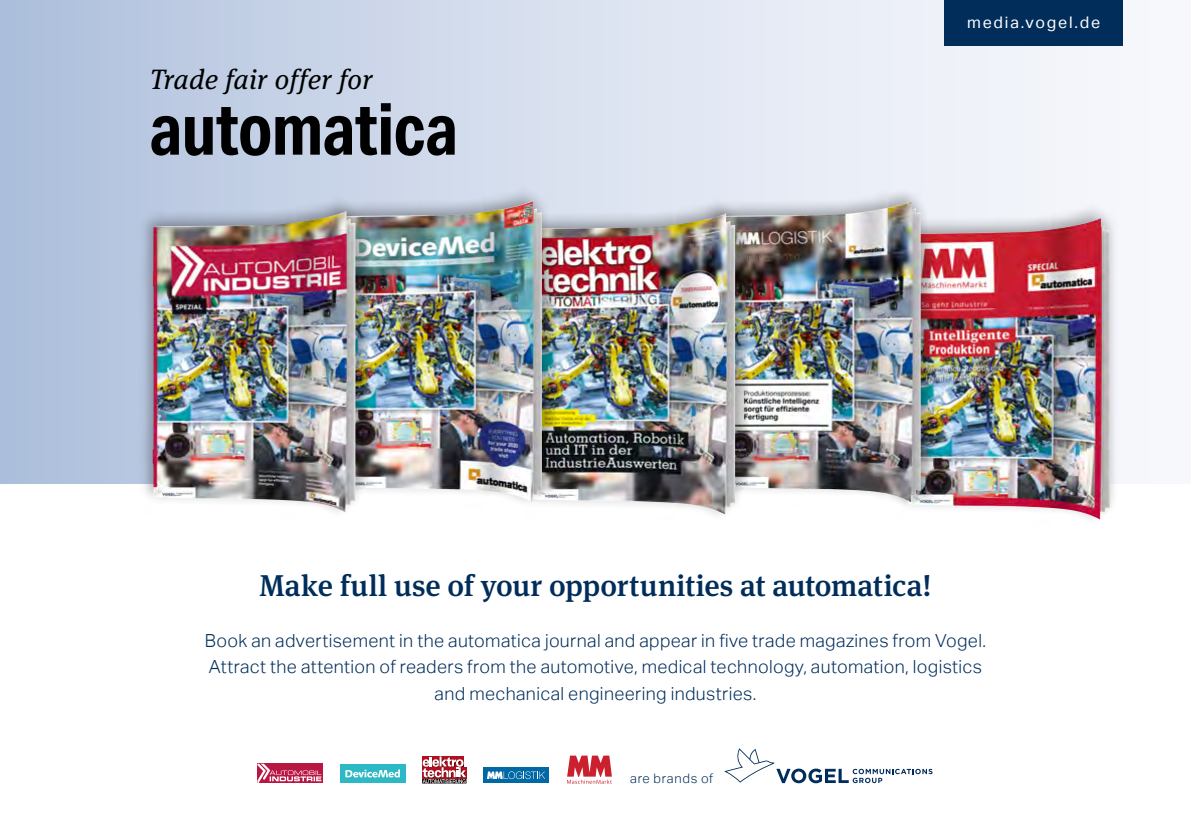
<style>
.page{position:relative;width:1191px;height:840px;background:#fff}
.page>*{position:absolute;margin:0;border:0;box-sizing:border-box;transform-origin:0 0}
.t1{font:700 72px "Aktiv Grotesk Cd";letter-spacing:-.01em;color:#000}
.t2{font:500 30px "Meta Serif OT";color:#002d5a}
.t3{font:italic 28px "Meta Serif OT";letter-spacing:.01em;color:#000}
.t4{font:300 18px/26px "Aktiv Grotesk";letter-spacing:.02em;color:#002d5a;text-align:center}
.t5{font:16px "Aktiv Grotesk";letter-spacing:.11em;color:#fff}
.t6{font:300 13px "Aktiv Grotesk";letter-spacing:.055em;color:#002d5a}
</style>
<div class="page">
<div style="left:0;top:0;width:1191px;height:499px;background:linear-gradient(to right,#b2c3de,#fefeff)"></div>
<div style="left:0;top:484px;width:1191px;height:355px;background:#fff"></div>
<div style="left:944px;top:0;width:179px;height:45px;background:#002d5a"></div>
<svg style="left:321px;top:763px;width:2px;height:19px"></svg>
<svg style="left:257px;top:763px;width:64px;height:19px"></svg>
<div style="left:340px;top:764px;width:65px;height:18px;background:#2db8c5"></div>
<svg style="left:345px;top:769px;width:55px;height:8px"></svg>
<svg style="left:422px;top:756px;width:44px;height:27px"></svg>
<div style="left:483px;top:767px;width:66px;height:15px;background:#0068a5"></div>
<svg style="left:487px;top:771px;width:58px;height:7px"></svg>
<svg style="left:567px;top:755px;width:45px;height:28px"></svg>
<svg style="left:724px;top:748px;width:208px;height:34px"></svg>
<div style="left:892px;top:202px;width:227px;height:323px;background:#000;opacity:.34"></div>
<img style="left:930px;top:219px;width:167px;height:15px">
<svg style="left:905px;top:233px;width:29px;height:269px"></svg>
<div style="left:702px;top:185px;width:228px;height:323px;background:#000;opacity:.34"></div>
<img style="left:744px;top:202px;width:164px;height:58px">
<svg style="left:719px;top:222px;width:29px;height:269px"></svg>
<div style="left:517px;top:197px;width:227px;height:323px;background:#000;opacity:.34"></div>
<img style="left:551px;top:214px;width:171px;height:15px">
<svg style="left:527px;top:229px;width:29px;height:265px"></svg>
<div style="left:324px;top:185px;width:227px;height:323px;background:#000;opacity:.34"></div>
<img style="left:364px;top:202px;width:165px;height:15px">
<svg style="left:340px;top:218px;width:29px;height:272px"></svg>
<div style="left:137px;top:195px;width:227px;height:323px;background:#000;opacity:.34"></div>
<img style="left:153px;top:212px;width:190px;height:59px">
<h3 class="t3" style="left:149px;top:62px;width:225px">Trade fair offer for</h3>
<h1 class="t1" style="left:149px;top:85px;width:310px">automatica</h1>
<p class="t5" style="left:967px;top:13px;width:135px">media.vogel.de</p>
<h2 class="t2" style="left:259px;top:566px;width:673px">Make full use of your opportunities at automatica!</h2>
<p class="t4" style="left:205px;top:628px;width:782px">Book an advertisement in the automatica journal and appear in five trade magazines from Vogel.<br>Attract the attention of readers from the automotive, medical technology, automation, logistics and mechanical engineering industries.</p>
<p class="t6" style="left:630px;top:770px;width:85px">are brands of</p>
</div>
